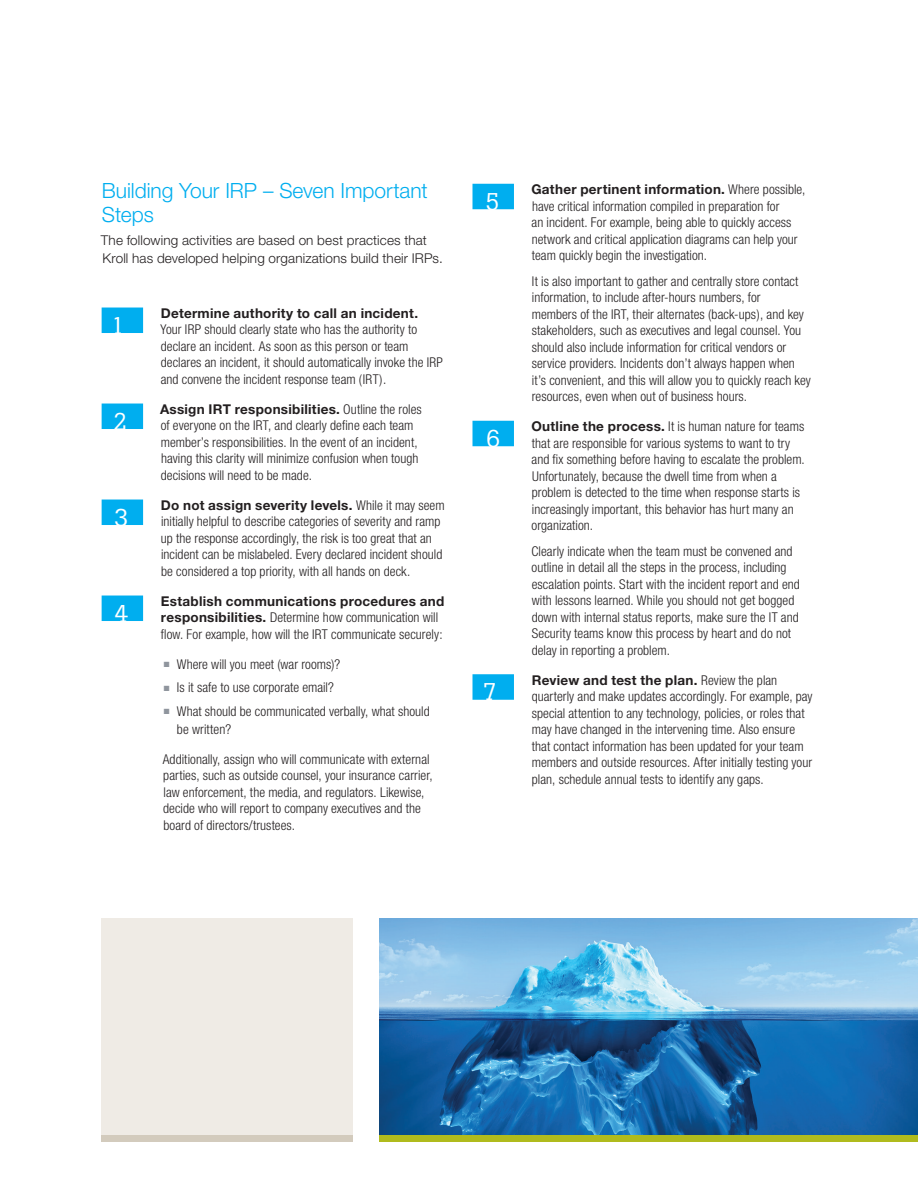
<style>
.page{position:relative;width:918px;height:1188px;background:#fff}
.page>*{position:absolute;margin:0;border:0;box-sizing:border-box;transform-origin:0 0}
.t1{font:24px "Boton BQ";color:#fff}
.t2{font:300 21px/24px "Helvetica Neue LT Std";letter-spacing:-.005em;color:#00aeef}
.t3{font:300 condensed 13.5px/16.5px "Helvetica Neue";letter-spacing:.005em;color:#231f20}
.t4{font:300 condensed 13.5px/16.5px "Helvetica Neue LT Std";letter-spacing:.005em;color:#231f20}
.t5{font:300 13.5px/18px "Helvetica Neue LT Std";letter-spacing:.01em;color:#231f20}
.s1{font-weight:700;font-stretch:normal}
.s2{color:#8f959d}
</style>
<div class="page">
<div style="left:102px;top:308px;width:41px;height:25px;background:#00aeef"></div>
<div style="left:102px;top:404px;width:41px;height:25px;background:#00aeef"></div>
<div style="left:102px;top:500px;width:41px;height:25px;background:#00aeef"></div>
<div style="left:102px;top:596px;width:41px;height:25px;background:#00aeef"></div>
<div style="left:472px;top:184px;width:42px;height:25px;background:#00aeef"></div>
<div style="left:472px;top:421px;width:42px;height:25px;background:#00aeef"></div>
<div style="left:472px;top:674px;width:42px;height:26px;background:#00aeef"></div>
<div style="left:102px;top:918px;width:251px;height:218px;background:#efebe5"></div>
<img style="left:380px;top:918px;width:538px;height:218px">
<div style="left:380px;top:1136px;width:538px;height:6px;background:#b0bb1d"></div>
<div style="left:102px;top:1136px;width:251px;height:6px;background:#d3cbbd"></div>
<p class="t2" style="left:102px;top:178px;width:327px">Building Your IRP – Seven Important<br>Steps</p>
<p class="t5" style="left:101px;top:231px;width:343px">The following activities are based on best practices that<br>Kroll has developed helping organizations build their IRPs.</p>
<p class="t1" style="left:111px;top:311px;width:15px">1</p>
<p class="t3" style="left:161px;top:305px;width:284px"><span class="s1">Determine authority to call an incident.<br></span>Your IRP should clearly state who has the authority to declare an incident. As soon as this person or team declares an incident, it should automatically invoke the IRP and convene the incident response team (IRT).</p>
<p class="t1" style="left:114px;top:407px;width:15px">2</p>
<p class="t3" style="left:160px;top:401px;width:263px"><span class="s1">Assign IRT responsibilities.</span> Outline the roles of everyone on the IRT, and clearly define each team member’s responsibilities. In the event of an incident, having this clarity will minimize confusion when tough decisions will need to be made.</p>
<p class="t1" style="left:115px;top:503px;width:15px">3</p>
<p class="t3" style="left:161px;top:497px;width:285px"><span class="s1">Do not assign severity levels.</span> While it may seem initially helpful to describe categories of severity and ramp up the response accordingly, the risk is too great that an incident can be mislabeled. Every declared incident should be considered a top priority, with all hands on deck.</p>
<p class="t1" style="left:115px;top:599px;width:15px">4</p>
<p class="t3" style="left:161px;top:593px;width:285px"><span class="s1">Establish communications procedures and responsibilities.</span> Determine how communication will flow. For example, how will the IRT communicate securely:</p>
<p class="t4" style="left:164px;top:656px;width:178px"><span class="s2">■</span> Where will you meet (war rooms)?</p>
<p class="t4" style="left:164px;top:679px;width:172px"><span class="s2">■</span> Is it safe to use corporate email?</p>
<p class="t4" style="left:177px;top:702px;width:254px;line-height:18px;text-indent:-13px"><span class="s2">■</span> What should be communicated verbally, what should be written?</p>
<p class="t4" style="left:163px;top:751px;width:272px">Additionally, assign who will communicate with external parties, such as outside counsel, your insurance carrier, law enforcement, the media, and regulators. Likewise, decide who will report to company executives and the board of directors/trustees.</p>
<p class="t1" style="left:486px;top:187px;width:15px">5</p>
<p class="t3" style="left:531px;top:181px;width:275px"><span class="s1">Gather pertinent information.</span> Where possible, have critical information compiled in preparation for<br>an incident. For example, being able to quickly access network and critical application diagrams can help your team quickly begin the investigation.</p>
<p class="t3" style="left:532px;top:272px;width:281px">It is also important to gather and centrally store contact information, to include after-hours numbers, for<br>members of the IRT, their alternates (back-ups), and key stakeholders, such as executives and legal counsel. You should also include information for critical vendors or service providers. Incidents don’t always happen when it’s convenient, and this will allow you to quickly reach key resources, even when out of business hours.</p>
<p class="t1" style="left:486px;top:424px;width:15px">6</p>
<p class="t3" style="left:531px;top:418px;width:275px"><span class="s1">Outline the process.</span> It is human nature for teams that are responsible for various systems to want to try and fix something before having to escalate the problem.<br>Unfortunately, because the dwell time from when a problem is detected to the time when response starts is increasingly important, this behavior has hurt many an organization.</p>
<p class="t3" style="left:532px;top:542px;width:270px">Clearly indicate when the team must be convened and outline in detail all the steps in the process, including escalation points. Start with the incident report and end with lessons learned. While you should not get bogged down with internal status reports, make sure the IT and Security teams know this process by heart and do not delay in reporting a problem.</p>
<p class="t1" style="left:483px;top:678px;width:15px">7</p>
<p class="t3" style="left:532px;top:671px;width:282px"><span class="s1">Review and test the plan.</span> Review the plan quarterly and make updates accordingly. For example, pay special attention to any technology, policies, or roles that may have changed in the intervening time. Also ensure that contact information has been updated for your team members and outside resources. After initially testing your plan, schedule annual tests to identify any gaps.</p>
</div>
